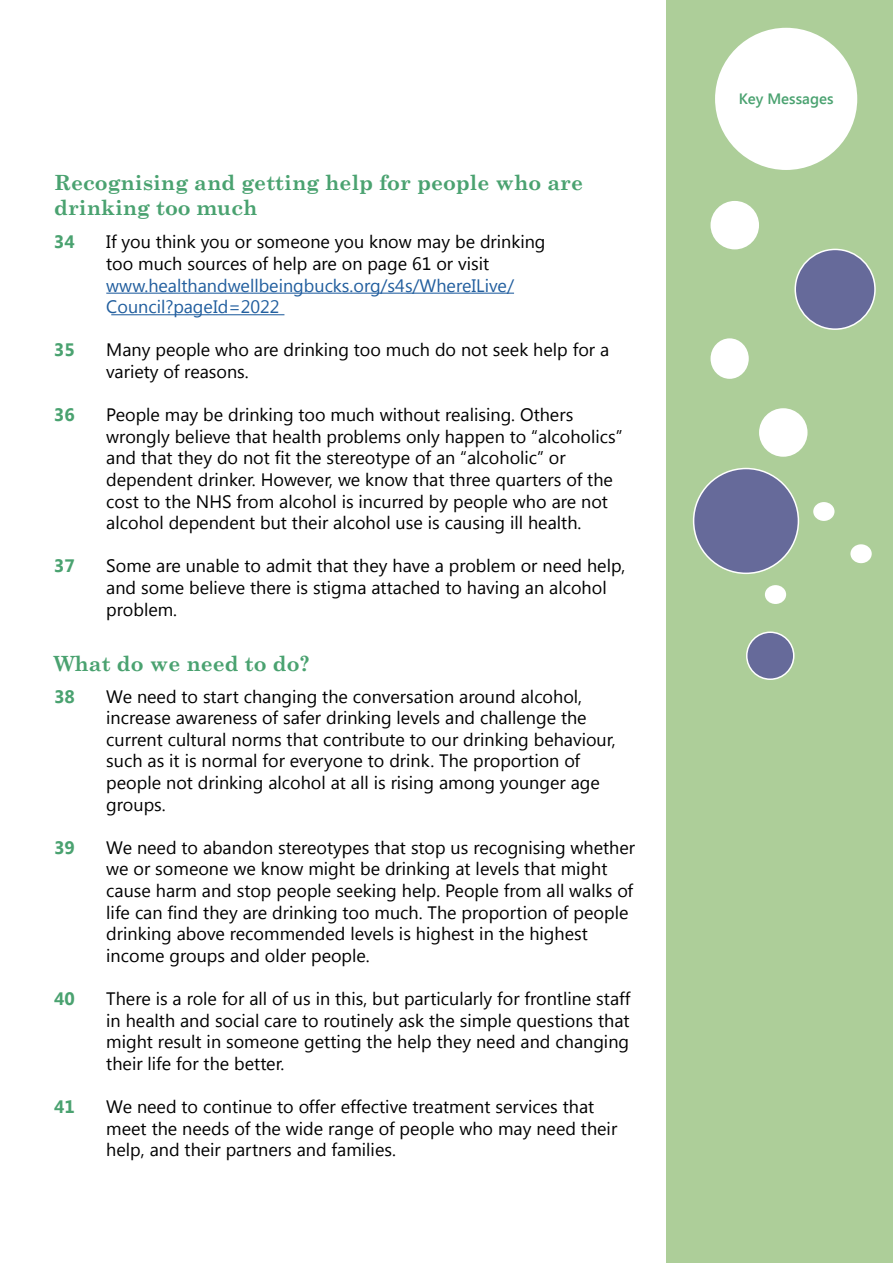
<style>
.page{position:relative;width:893px;height:1263px;background:#fff}
.page>*{position:absolute;margin:0;border:0;box-sizing:border-box;transform-origin:0 0}
.t1{font:700 21px/25.2px "Century Schoolbook";color:#4aa270}
.t2{font:18px/21.6px "Segoe UI";color:#000}
.t3{font:18px/21.6px "Segoe UI";color:#215e9e}
.t4{font:700 18px "Segoe UI";color:#4aa270}
.t5{font:600 15px "Segoe UI";color:#4aa270}
</style>
<div class="page">
<div style="left:666px;top:0;width:227px;height:1263px;background:#adce99"></div>
<div style="left:713px;top:26px;width:146px;height:146px;background:#fff;border-radius:50%"></div>
<div style="left:710px;top:23px;width:152px;height:151px;border:4px solid #adce99;border-radius:50%"></div>
<div style="left:710px;top:201px;width:49px;height:48px;background:#fff;border-radius:50%"></div>
<div style="left:795px;top:249px;width:80px;height:80px;background:#666a9a;border-radius:50%"></div>
<div style="left:794px;top:249px;width:82px;height:81px;border:2px solid #fff;border-radius:50%"></div>
<div style="left:694px;top:468px;width:104px;height:105px;background:#666a9a;border-radius:50%"></div>
<div style="left:693px;top:468px;width:106px;height:106px;border:2px solid #fff;border-radius:50%"></div>
<div style="left:747px;top:632px;width:47px;height:47px;background:#666a9a;border-radius:50%"></div>
<div style="left:746px;top:631px;width:48px;height:49px;border:2px solid #fff;border-radius:50%"></div>
<div style="left:759px;top:408px;width:48px;height:49px;background:#fff;border-radius:50%"></div>
<div style="left:813px;top:502px;width:21px;height:19px;background:#fff;border-radius:50%"></div>
<div style="left:850px;top:544px;width:22px;height:19px;background:#fff;border-radius:50%"></div>
<div style="left:765px;top:585px;width:21px;height:19px;background:#fff;border-radius:50%"></div>
<div style="left:710px;top:338px;width:39px;height:41px;background:#fff;border-radius:50%"></div>
<hr style="left:106px;top:293px;width:408px;height:1px;background:#215e9e">
<hr style="left:111px;top:314px;width:173px;height:1px;background:#215e9e">
<p class="t1" style="left:54px;top:169px;width:531px">Recognising and getting help for people who are drinking too much</p>
<p class="t4" style="left:54px;top:229px;width:22px">34</p>
<p class="t4" style="left:54px;top:337px;width:22px">35</p>
<p class="t4" style="left:54px;top:402px;width:22px">36</p>
<p class="t4" style="left:54px;top:553px;width:22px">37</p>
<p class="t2" style="left:106px;top:230px;width:441px">If you think you or someone you know may be drinking too much sources of help are on page 61 or visit</p>
<p class="t3" style="left:106px;top:274px;width:409px">www.healthandwellbeingbucks.org/s4s/WhereILive/<br>Council?pageId=2022</p>
<p class="t2" style="left:106px;top:338px;width:504px">Many people who are drinking too much do not seek help for a variety of reasons.</p>
<p class="t2" style="left:106px;top:403px;width:518px">People may be drinking too much without realising. Others wrongly believe that health problems only happen to “alcoholics” and that they do not fit the stereotype of an “alcoholic” or dependent drinker. However, we know that three quarters of the cost to the NHS from alcohol is incurred by people who are not alcohol dependent but their alcohol use is causing ill health.</p>
<p class="t2" style="left:106px;top:554px;width:521px">Some are unable to admit that they have a problem or need help, and some believe there is stigma attached to having an alcohol problem.</p>
<p class="t1" style="left:54px;top:650px;width:258px">What do we need to do?</p>
<p class="t2" style="left:106px;top:685px;width:511px">We need to start changing the conversation around alcohol, increase awareness of safer drinking levels and challenge the current cultural norms that contribute to our drinking behaviour, such as it is normal for everyone to drink. The proportion of people not drinking alcohol at all is rising among younger age groups.</p>
<p class="t2" style="left:106px;top:836px;width:530px">We need to abandon stereotypes that stop us recognising whether we or someone we know might be drinking at levels that might cause harm and stop people seeking help. People from all walks of life can find they are drinking too much. The proportion of people drinking above recommended levels is highest in the highest income groups and older people.</p>
<p class="t2" style="left:106px;top:987px;width:526px;text-align:justify">There is a role for all of us in this, but particularly for frontline staff in health and social care to routinely ask the simple questions that might result in someone getting the help they need and changing their life for the better.</p>
<p class="t2" style="left:106px;top:1095px;width:512px">We need to continue to offer effective treatment services that meet the needs of the wide range of people who may need their help, and their partners and families.</p>
<p class="t4" style="left:54px;top:683px;width:22px">38</p>
<p class="t4" style="left:54px;top:835px;width:22px">39</p>
<p class="t4" style="left:54px;top:986px;width:22px">40</p>
<p class="t4" style="left:54px;top:1094px;width:22px">41</p>
<p class="t5" style="left:739px;top:89px;width:96px">Key Messages</p>
</div>
